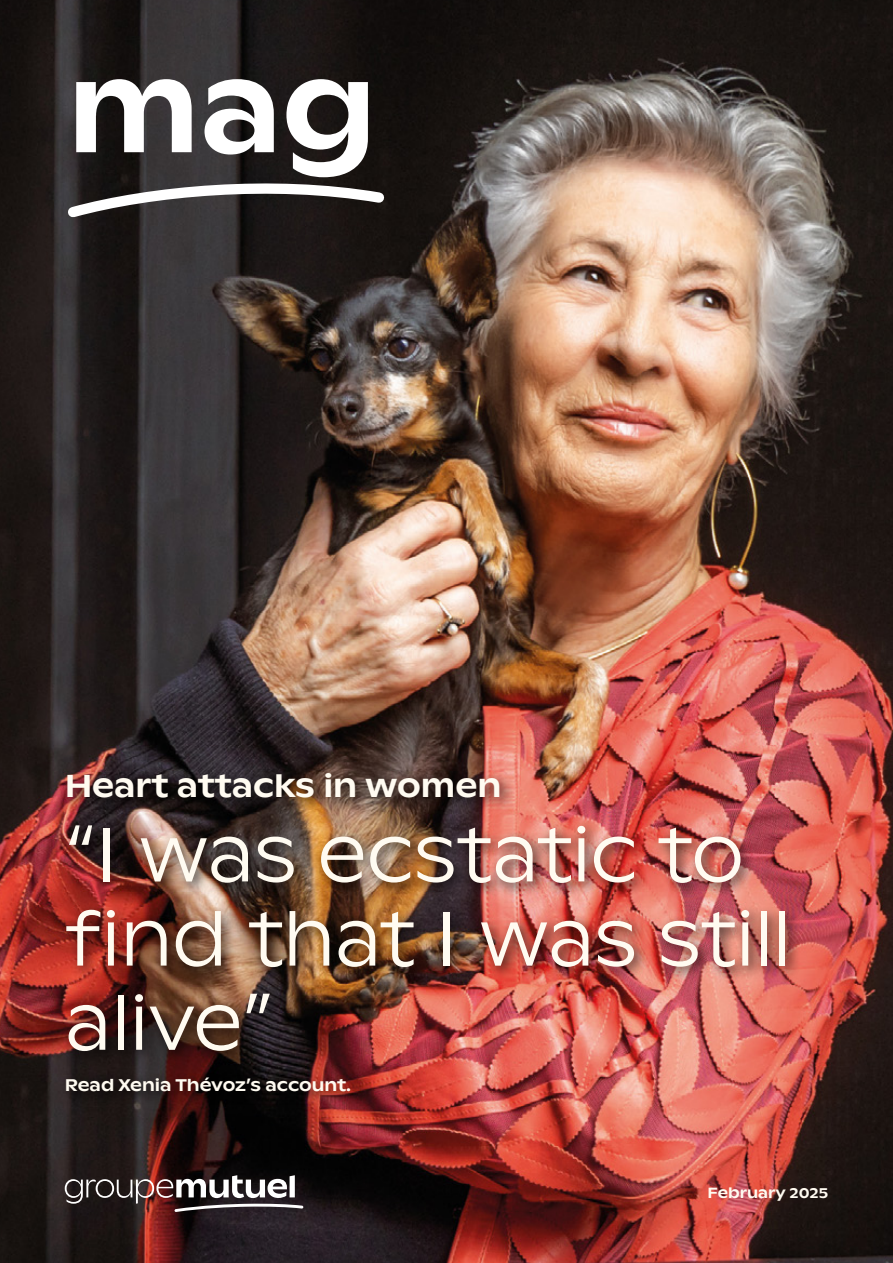
<style>
.page{position:relative;width:893px;height:1263px;background:#fff}
.page>*{position:absolute;margin:0;border:0;box-sizing:border-box;transform-origin:0 0}
.t1{font:300 75.75px/84.2px "ABC Ginto Nord";letter-spacing:-.015em;color:#fffbf1}
.t2{font:500 31.5px "ABC Ginto Nord";color:#fffbf1}
.t3{font:500 16.8px "ABC Ginto Nord";color:#fffbf1}
.t4{font:500 14.7px "ABC Ginto Nord";color:#fffbf1}
</style>
<div class="page">
<img style="left:0;top:0;width:893px;height:1263px">
<div style="left:59px;top:767px;width:742px;height:339px;background:#000;opacity:.75"></div>
<svg style="left:65px;top:1175px;width:238px;height:37px"></svg>
<svg style="left:65px;top:79px;width:322px;height:146px"></svg>
<p class="t2" style="left:65px;top:767px;width:438px">Heart attacks in women</p>
<p class="t1" style="left:65px;top:812px;width:729px">“I was ecstatic to find that I was still alive”</p>
<p class="t3" style="left:65px;top:1074px;width:288px">Read Xenia Thévoz’s account.</p>
<p class="t4" style="left:707px;top:1184px;width:122px">February 2025</p>
</div>
